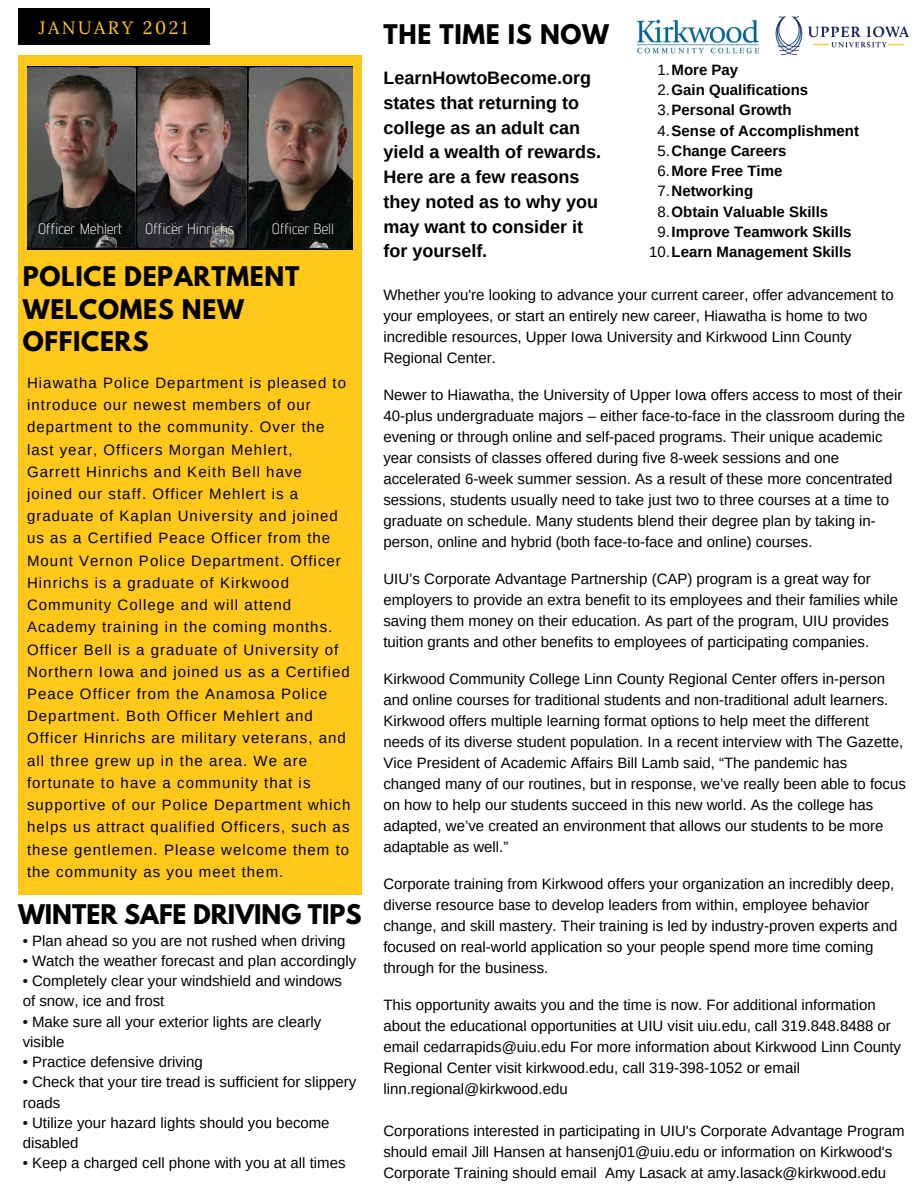
<style>
.page{position:relative;width:918px;height:1188px;background:#fff}
.page>*{position:absolute;margin:0;border:0;box-sizing:border-box;transform-origin:0 0}
.t1{font:700 24px/32.7px "League Spartan";letter-spacing:.03em;color:#000}
.t2{font:700 24px "League Spartan";color:#000}
.t3{font:700 18px/24.8px "Arimo";color:#000}
.t4{font:18px "Lora";letter-spacing:.14em;color:#ffc81a}
.t5{font:15px/21px "Arimo";color:#000}
.t6{font:15px/22.2px "Arimo";letter-spacing:.07em;color:#000}
.t7{font:700 15px "Arimo";color:#000}
.t8{font:300 15px "Advent Pro";color:#fff}
.s1{font-weight:400}
</style>
<div class="page">
<div style="left:18px;top:55px;width:344px;height:840px;background:#ffc81a"></div>
<div style="left:18px;top:9px;width:192px;height:36px;background:#000"></div>
<img style="left:27px;top:66px;width:326px;height:183px">
<img style="left:775px;top:16px;width:134px;height:40px">
<img style="left:636px;top:19px;width:124px;height:35px">
<p class="t4" style="left:39px;top:16px;width:150px">JANUARY 2021</p>
<p class="t1" style="left:383px;top:21px;width:227px">THE TIME IS NOW</p>
<p class="t8" style="left:38px;top:219px;width:86px">Officer Mehlert</p>
<p class="t8" style="left:145px;top:219px;width:91px">Officer Hinrichs</p>
<p class="t8" style="left:272px;top:219px;width:64px">Officer Bell</p>
<p class="t3" style="left:383px;top:65px;width:219px">LearnHowtoBecome.org states that returning to college as an adult can yield a wealth of rewards.<br>Here are a few reasons they noted as to why you may want to consider it for yourself.</p>
<p class="t7" style="left:658px;top:61px;width:82px"><span class="s1">1.</span>More Pay</p>
<p class="t7" style="left:658px;top:82px;width:152px"><span class="s1">2.</span>Gain Qualifications</p>
<p class="t7" style="left:658px;top:102px;width:135px"><span class="s1">3.</span>Personal Growth</p>
<p class="t7" style="left:658px;top:122px;width:203px"><span class="s1">4.</span>Sense of Accomplishment</p>
<p class="t7" style="left:658px;top:142px;width:130px"><span class="s1">5.</span>Change Careers</p>
<p class="t7" style="left:658px;top:163px;width:126px"><span class="s1">6.</span>More Free Time</p>
<p class="t7" style="left:658px;top:183px;width:97px"><span class="s1">7.</span>Networking</p>
<p class="t7" style="left:658px;top:203px;width:172px"><span class="s1">8.</span>Obtain Valuable Skills</p>
<p class="t7" style="left:658px;top:223px;width:195px"><span class="s1">9.</span>Improve Teamwork Skills</p>
<p class="t7" style="left:649px;top:244px;width:204px"><span class="s1">10.</span>Learn Management Skills</p>
<p class="t1" style="left:23px;top:263px;width:278px">POLICE DEPARTMENT<br>WELCOMES NEW<br>OFFICERS</p>
<p class="t6" style="left:27px;top:372px;width:325px">Hiawatha Police Department is pleased to introduce our newest members of our department to the community. Over the last year, Officers Morgan Mehlert,<br>Garrett Hinrichs and Keith Bell have joined our staff. Officer Mehlert is a graduate of Kaplan University and joined us as a Certified Peace Officer from the Mount Vernon Police Department. Officer Hinrichs is a graduate of Kirkwood Community College and will attend Academy training in the coming months.<br>Officer Bell is a graduate of University of Northern Iowa and joined us as a Certified Peace Officer from the Anamosa Police Department. Both Officer Mehlert and Officer Hinrichs are military veterans, and all three grew up in the area. We are fortunate to have a community that is supportive of our Police Department which helps us attract qualified Officers, such as these gentlemen. Please welcome them to the community as you meet them.</p>
<p class="t2" style="left:18px;top:903px;width:345px">WINTER SAFE DRIVING TIPS</p>
<p class="t5" style="left:23px;top:930px;width:324px">• Plan ahead so you are not rushed when driving</p>
<p class="t5" style="left:23px;top:950px;width:335px">• Watch the weather forecast and plan accordingly</p>
<p class="t5" style="left:23px;top:971px;width:321px;line-height:20.2px">• Completely clear your windshield and windows of snow, ice and frost</p>
<p class="t5" style="left:23px;top:1011px;width:300px;line-height:20.2px">• Make sure all your exterior lights are clearly visible</p>
<p class="t5" style="left:23px;top:1052px;width:182px">• Practice defensive driving</p>
<p class="t5" style="left:23px;top:1072px;width:335px;line-height:20.2px">• Check that your tire tread is sufficient for slippery roads</p>
<p class="t5" style="left:23px;top:1113px;width:308px;line-height:20.2px">• Utilize your hazard lights should you become disabled</p>
<p class="t5" style="left:23px;top:1153px;width:324px">• Keep a charged cell phone with you at all times</p>
<p class="t5" style="left:383px;top:285px;width:512px">Whether you're looking to advance your current career, offer advancement to your employees, or start an entirely new career, Hiawatha is home to two incredible resources, Upper Iowa University and Kirkwood Linn County Regional Center.</p>
<p class="t5" style="left:383px;top:385px;width:523px">Newer to Hiawatha, the University of Upper Iowa offers access to most of their 40-plus undergraduate majors – either face-to-face in the classroom during the evening or through online and self-paced programs. Their unique academic year consists of classes offered during five 8-week sessions and one accelerated 6-week summer session. As a result of these more concentrated sessions, students usually need to take just two to three courses at a time to graduate on schedule. Many students blend their degree plan by taking in&shy;person, online and hybrid (both face-to-face and online) courses.</p>
<p class="t5" style="left:383px;top:569px;width:516px">UIU’s Corporate Advantage Partnership (CAP) program is a great way for employers to provide an extra benefit to its employees and their families while saving them money on their education. As part of the program, UIU provides tuition grants and other benefits to employees of participating companies.</p>
<p class="t5" style="left:383px;top:669px;width:524px">Kirkwood Community College Linn County Regional Center offers in-person and online courses for traditional students and non-traditional adult learners.<br>Kirkwood offers multiple learning format options to help meet the different needs of its diverse student population. In a recent interview with The Gazette, Vice President of Academic Affairs Bill Lamb said, “The pandemic has changed many of our routines, but in response, we’ve really been able to focus on how to help our students succeed in this new world. As the college has adapted, we’ve created an environment that allows our students to be more adaptable as well.”</p>
<p class="t5" style="left:383px;top:874px;width:516px">Corporate training from Kirkwood offers your organization an incredibly deep, diverse resource base to develop leaders from within, employee behavior change, and skill mastery. Their training is led by industry-proven experts and focused on real-world application so your people spend more time coming through for the business.</p>
<p class="t5" style="left:383px;top:995px;width:519px">This opportunity awaits you and the time is now. For additional information about the educational opportunities at UIU visit uiu.edu, call 319.848.8488 or email cedarrapids@uiu.edu For more information about Kirkwood Linn County Regional Center visit kirkwood.edu, call 319-398-1052 or email linn.regional@kirkwood.edu</p>
<p class="t5" style="left:383px;top:1121px;width:523px">Corporations interested in participating in UIU's Corporate Advantage Program should email Jill Hansen at hansenj01@uiu.edu or information on Kirkwood's<br>Corporate Training should email Amy Lasack at amy.lasack@kirkwood.edu</p>
</div>
